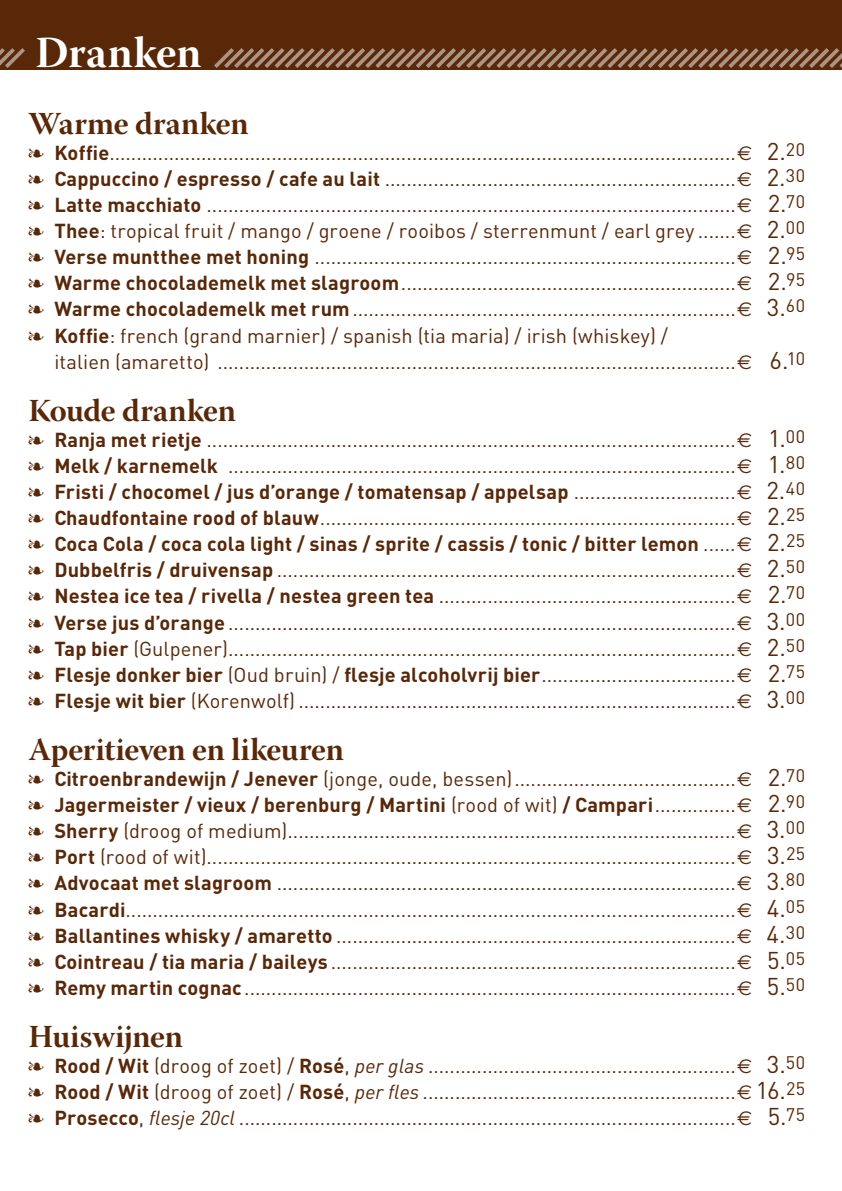
<style>
.page{position:relative;width:842px;height:1191px;background:#fff}
.page>*{position:absolute;margin:0;border:0;box-sizing:border-box;transform-origin:0 0}
.t1{font:44px "Warnock Pro Bold Subh";letter-spacing:.005em;color:#fff}
.t2{font:32px "Warnock Pro Bold Subh";letter-spacing:-.01em;color:#582809}
.t3{font:20px/26px "DIN";letter-spacing:.005em;color:#582809;text-align:justify}
.s1{font-weight:700}
.s2{font-family:"Euro Sans"}
.s3{font-size:24px}
.s4{font-style:italic}
</style>
<div class="page">
<div style="left:0;top:0;width:842px;height:70px;background:#582809"></div>
<svg style="left:214px;top:48px;width:628px;height:20px"></svg>
<svg style="left:0;top:48px;width:25px;height:20px"></svg>
<h1 class="t1" style="left:35px;top:26px;width:168px">Dranken</h1>
<h2 class="t2" style="left:28px;top:104px;width:222px">Warme dranken</h2>
<p class="t3" style="left:28px;top:140px;width:778px">❧ <span class="s1">Koffie</span>....................................................................................................................<span class="s2">€</span> <span class="s3">2.</span><sup>20 </sup>❧ <span class="s1">Cappuccino / espresso / cafe au lait</span> .................................................................<span class="s2">€</span> <span class="s3">2.</span><sup>30 </sup>❧ <span class="s1">Latte macchiato</span> ..................................................................................................<span class="s2">€</span> <span class="s3">2.</span><sup>70 </sup>❧ <span class="s1">Thee</span>: tropical fruit / mango / groene / rooibos / sterrenmunt / earl grey .......<span class="s2">€</span> <span class="s3">2.</span><sup>00 </sup>❧ <span class="s1">Verse muntthee met honing</span> ..............................................................................<span class="s2">€</span> <span class="s3">2.</span><sup>95 </sup>❧ <span class="s1">Warme chocolademelk met slagroom</span>..............................................................<span class="s2">€</span> <span class="s3">2.</span><sup>95 </sup>❧ <span class="s1">Warme chocolademelk met rum</span>.......................................................................<span class="s2">€</span> <span class="s3">3.</span><sup>60 </sup>❧ <span class="s1">Koffie</span>: french (grand marnier) / spanish (tia maria) / irish (whiskey) /</p>
<p class="t3" style="left:54px;top:349px;width:752px">italien (amaretto) ................................................................................................<span class="s2">€</span> <span class="s3">6.</span><sup>10</sup></p>
<h2 class="t2" style="left:28px;top:391px;width:209px">Koude dranken</h2>
<p class="t3" style="left:28px;top:427px;width:778px">❧ <span class="s1">Ranja met rietje</span> ..................................................................................................<span class="s2">€</span> <span class="s3">1.</span><sup>00 </sup>❧ <span class="s1">Melk / karnemelk</span> ..............................................................................................<span class="s2">€</span> <span class="s3">1.</span><sup>80 </sup>❧ <span class="s1">Fristi / chocomel / jus d’orange / tomatensap / appelsap</span> ..............................<span class="s2">€</span> <span class="s3">2.</span><sup>40 </sup>❧ <span class="s1">Chaudfontaine rood of blauw</span>.............................................................................<span class="s2">€</span> <span class="s3">2.</span><sup>25 </sup>❧ <span class="s1">Coca Cola / coca cola light / sinas / sprite / cassis / tonic / bitter lemon</span> ......<span class="s2">€</span> <span class="s3">2.</span><sup>25 </sup>❧ <span class="s1">Dubbelfris / druivensap</span> .....................................................................................<span class="s2">€</span> <span class="s3">2.</span><sup>50 </sup>❧ <span class="s1">Nestea ice tea / rivella / nestea green tea</span> .......................................................<span class="s2">€</span> <span class="s3">2.</span><sup>70 </sup>❧ <span class="s1">Verse jus d’orange</span> ..............................................................................................<span class="s2">€</span> <span class="s3">3.</span><sup>00 </sup>❧ <span class="s1">Tap bier</span> (Gulpener)..............................................................................................<span class="s2">€</span> <span class="s3">2.</span><sup>50 </sup>❧ <span class="s1">Flesje donker bier</span> (Oud bruin) / <span class="s1">flesje alcoholvrij bier</span>....................................<span class="s2">€</span> <span class="s3">2.</span><sup>75 </sup>❧ <span class="s1">Flesje wit bier</span> (Korenwolf) .................................................................................<span class="s2">€</span> <span class="s3">3.</span><sup>00</sup></p>
<h2 class="t2" style="left:28px;top:730px;width:317px">Aperitieven en likeuren</h2>
<p class="t3" style="left:28px;top:766px;width:778px">❧ <span class="s1">Citroenbrandewijn / Jenever</span> (jonge, oude, bessen).........................................<span class="s2">€</span> <span class="s3">2.</span><sup>70 </sup>❧ <span class="s1">Jagermeister / vieux / berenburg / Martini</span> (rood of wit) <span class="s1">/ Campari</span>...............<span class="s2">€</span> <span class="s3">2.</span><sup>90 </sup>❧ <span class="s1">Sherry</span> (droog of medium)...................................................................................<span class="s2">€</span> <span class="s3">3.</span><sup>00 </sup>❧ <span class="s1">Port</span> (rood of wit)..................................................................................................<span class="s2">€</span> <span class="s3">3.</span><sup>25 </sup>❧ <span class="s1">Advocaat met slagroom</span> .....................................................................................<span class="s2">€</span> <span class="s3">3.</span><sup>80 </sup>❧ <span class="s1">Bacardi</span>.................................................................................................................<span class="s2">€</span> <span class="s3">4.</span><sup>05 </sup>❧ <span class="s1">Ballantines whisky / amaretto</span> ..........................................................................<span class="s2">€</span> <span class="s3">4.</span><sup>30 </sup>❧ <span class="s1">Cointreau / tia maria / baileys</span> ...........................................................................<span class="s2">€</span> <span class="s3">5.</span><sup>05 </sup>❧ <span class="s1">Remy martin cognac</span>...........................................................................................<span class="s2">€</span> <span class="s3">5.</span><sup>50</sup></p>
<h2 class="t2" style="left:28px;top:1017px;width:156px">Huiswijnen</h2>
<p class="t3" style="left:28px;top:1053px;width:778px">❧ <span class="s1">Rood / Wit</span> (droog of zoet) / <span class="s1">Rosé</span>, <span class="s4">per glas</span> .........................................................<span class="s2">€</span> <span class="s3">3.</span><sup>50 </sup>❧ <span class="s1">Rood / Wit</span> (droog of zoet) / <span class="s1">Rosé</span>, <span class="s4">per fles</span> ..........................................................<span class="s2">€</span> <span class="s3">16.</span><sup>25 </sup>❧ <span class="s1">Prosecco</span>, <span class="s4">flesje 20cl</span> ............................................................................................<span class="s2">€</span> <span class="s3">5.</span><sup>75</sup></p>
</div>
